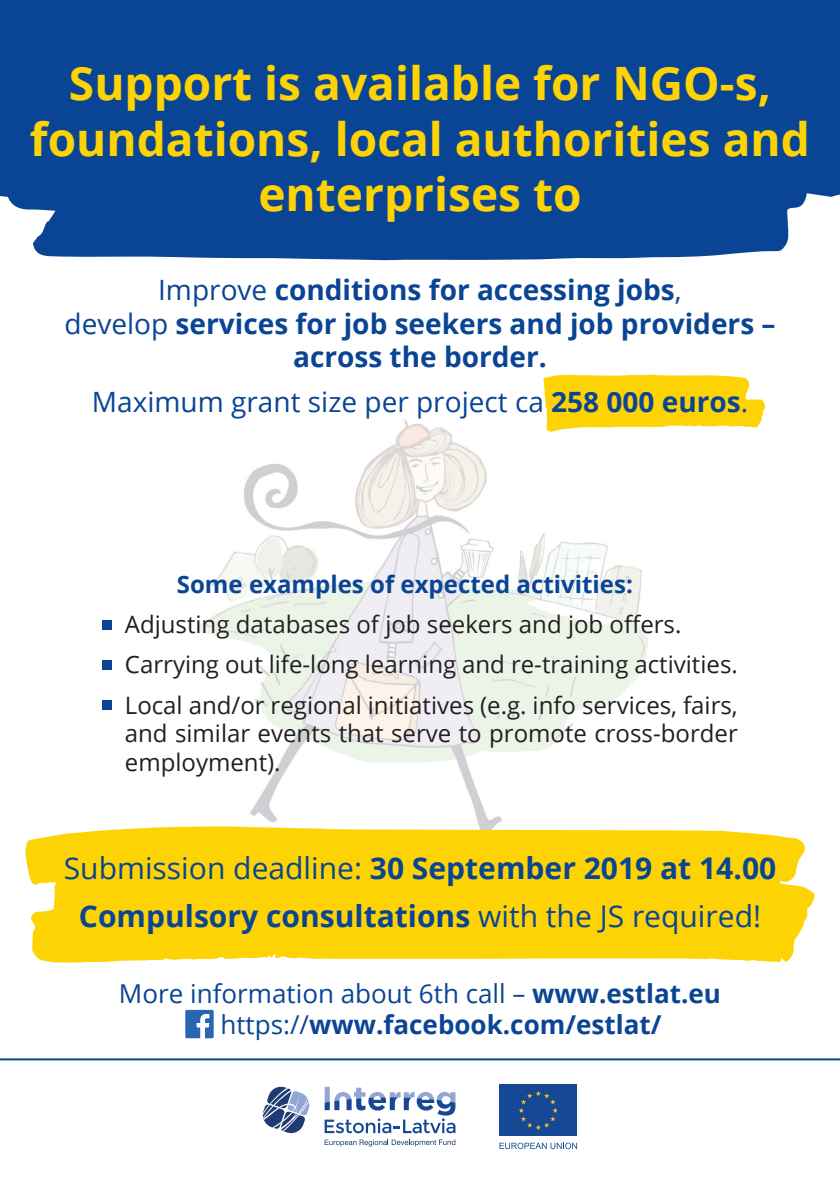
<style>
.page{position:relative;width:840px;height:1191px;background:#fff}
.page>*{position:absolute;margin:0;border:0;box-sizing:border-box;transform-origin:0 0}
.t1{font:700 46px/55.2px "Open Sans";color:#fed304;text-align:center}
.t2{font:700 30px/47.4px "Open Sans";color:#094594;text-align:center}
.t3{font:700 28px/33.6px "Open Sans";color:#094594;text-align:center}
.t4{font:28px "Open Sans";color:#094594}
.t5{font:700 26px/31.2px "Open Sans";color:#094594}
.t6{font:24px/40.2px "Open Sans";color:#231f20}
.t7{font:700 24px "Open Sans";color:#094594}
.s1{font-weight:400}
.s2{font-weight:700}
</style>
<div class="page">
<img style="left:197px;top:420px;width:451px;height:406px">
<svg style="left:25px;top:826px;width:789px;height:136px;background:#fed618"></svg>
<div style="left:0;top:0;width:839px;height:197px;background:#094594"></div>
<div style="left:7px;top:76px;width:801px;height:184px;background:#094594"></div>
<svg style="left:543px;top:374px;width:221px;height:58px;background:#fed92b"></svg>
<svg style="left:499px;top:1084px;width:79px;height:66px"></svg>
<svg style="left:262px;top:1086px;width:194px;height:61px"></svg>
<svg style="left:185px;top:1010px;width:28px;height:28px"></svg>
<hr style="left:0;top:1058px;width:839px;height:2px;background:#094594">
<div style="left:102px;top:620px;width:9px;height:9px;background:#094594"></div>
<div style="left:102px;top:660px;width:9px;height:9px;background:#094594"></div>
<div style="left:102px;top:700px;width:9px;height:9px;background:#094594"></div>
<h1 class="t1" style="left:30px;top:55px;width:781px">Support is available for NGO-s, foundations, local authorities and enterprises to</h1>
<p class="t3" style="left:64px;top:272px;width:712px"><span class="s1">Improve</span> conditions for accessing jobs<span class="s1">,<br>develop</span> services for job seekers and job providers – across the border.</p>
<p class="t4" style="left:92px;top:383px;width:657px">Maximum grant size per project ca <span class="s2">258 000 euros</span>.</p>
<p class="t7" style="left:177px;top:567px;width:457px">Some examples of expected activities:</p>
<p class="t6" style="left:125px;top:604px;width:614px">Adjusting databases of job seekers and job offers.<br>Carrying out life-long learning and re-training activities.<br>Local and/or regional initiatives (e.g. info services, fairs,</p>
<p class="t6" style="left:125px;top:718px;width:614px;line-height:28.8px">and similar events that serve to promote cross-border employment).</p>
<p class="t2" style="left:64px;top:844px;width:713px"><span class="s1">Submission deadline:</span> 30 September 2019 at 14.00<br>Compulsory consultations <span class="s1">with the JS required!</span></p>
<p class="t5" style="left:220px;top:977px;width:502px;text-indent:-101px"><span class="s1">More information about 6th call –</span> www.estlat.eu <span class="s1">https://</span>www.facebook.com/estlat/</p>
</div>
